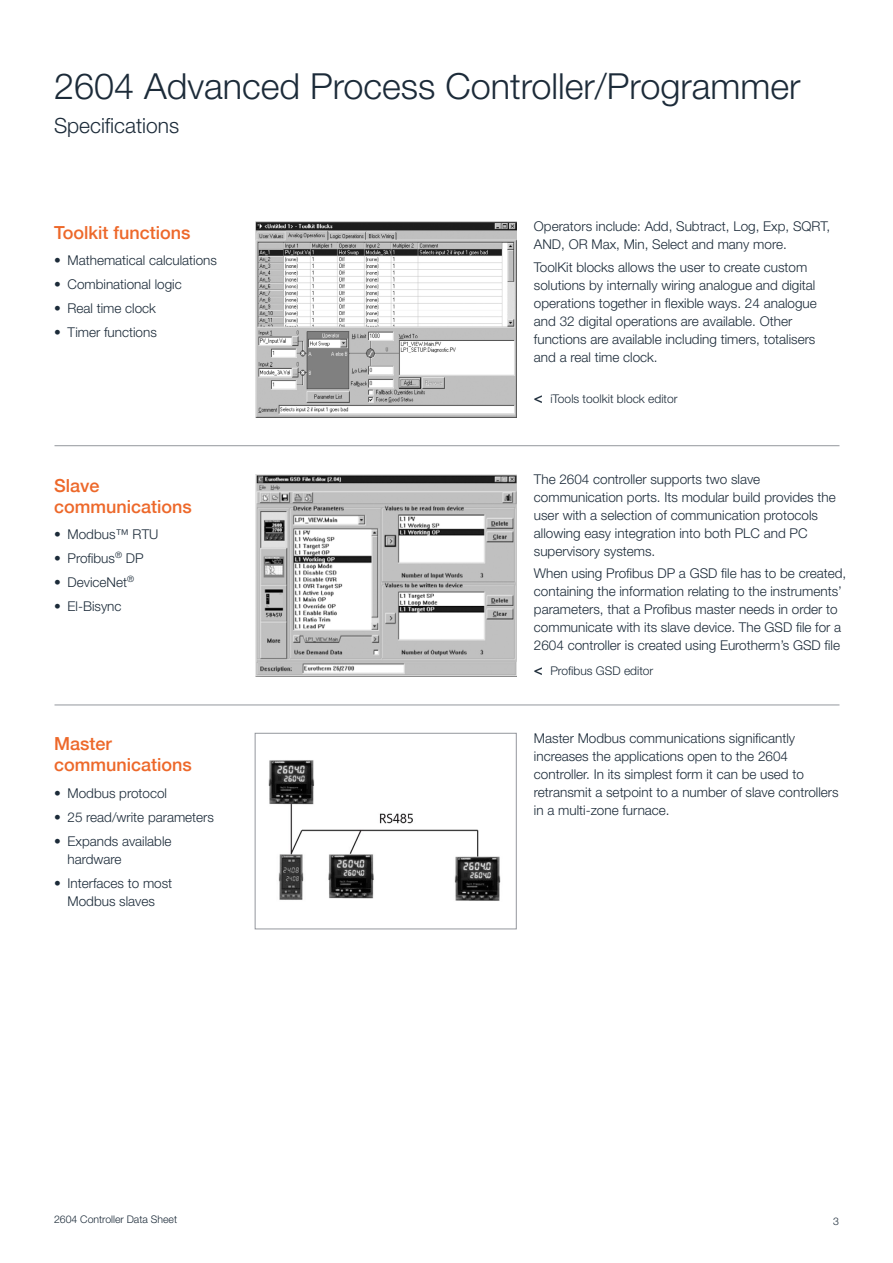
<style>
.page{position:relative;width:893px;height:1263px;background:#fff}
.page>*{position:absolute;margin:0;border:0;box-sizing:border-box;transform-origin:0 0}
.Table_Title_Bold{font:300 36px "Helvetica Neue LT Std";color:#1c2b39}
.Table_Title_Bold-2{font:300 21px "Helvetica Neue LT Std";color:#1c2b39}
.Orange_Subheads_12_1{font:500 18px/21px "Helvetica Neue";color:#ed682a}
.Body_9_12{font:300 13.5px/18px "Helvetica Neue LT Std";color:#1c2b39}
.Image_Caption{font:300 12px "Helvetica Neue LT Std";color:#1c2b39}
.t1{font:300 10.5px "Helvetica Neue LT Std";color:#1c2b39}
.s1{font-weight:500;font-size:15px}
</style>
<div class="page">
<img style="left:255px;top:221px;width:261px;height:196px">
<img style="left:255px;top:474px;width:261px;height:203px">
<img style="left:268px;top:760px;width:233px;height:141px">
<div style="left:255px;top:733px;width:262px;height:196px;border:1px solid #94979d"></div>
<hr style="left:55px;top:445px;width:784px;height:1px;background:#94979d">
<hr style="left:55px;top:704px;width:784px;height:1px;background:#94979d">
<p class="Table_Title_Bold" style="left:54px;top:64px;width:748px">2604 Advanced Process Controller/Programmer</p>
<p class="Table_Title_Bold-2" style="left:54px;top:112px;width:127px">Specifications</p>
<p class="Orange_Subheads_12_1" style="left:54px;top:221px;width:138px">Toolkit functions</p>
<p class="Body_9_12" style="left:54px;top:251px;width:165px">• Mathematical calculations</p>
<p class="Body_9_12" style="left:54px;top:275px;width:129px">• Combinational logic</p>
<p class="Body_9_12" style="left:54px;top:299px;width:104px">• Real time clock</p>
<p class="Body_9_12" style="left:54px;top:323px;width:104px">• Timer functions</p>
<p class="Orange_Subheads_12_1" style="left:54px;top:473px;width:139px">Slave communications</p>
<p class="Body_9_12" style="left:54px;top:525px;width:106px">• Modbus™ RTU</p>
<p class="Body_9_12" style="left:54px;top:549px;width:91px">• Profibus<sup>®</sup> DP</p>
<p class="Body_9_12" style="left:54px;top:573px;width:82px">• DeviceNet<sup>®</sup></p>
<p class="Body_9_12" style="left:54px;top:597px;width:69px">• El-Bisync</p>
<p class="Orange_Subheads_12_1" style="left:54px;top:732px;width:139px">Master communications</p>
<p class="Body_9_12" style="left:54px;top:784px;width:115px">• Modbus protocol</p>
<p class="Body_9_12" style="left:54px;top:808px;width:162px">• 25 read/write parameters</p>
<p class="Body_9_12" style="left:68px;top:832px;width:106px;text-indent:-14px">• Expands available hardware</p>
<p class="Body_9_12" style="left:54px;top:874px;width:120px;text-align:center">• Interfaces to most<br>Modbus slaves</p>
<p class="Body_9_12" style="left:534px;top:217px;width:298px">Operators include: Add, Subtract, Log, Exp, SQRT,<br>AND, OR Max, Min, Select and many more.</p>
<p class="Body_9_12" style="left:534px;top:257px;width:284px">ToolKit blocks allows the user to create custom solutions by internally wiring analogue and digital operations together in flexible ways. 24 analogue and 32 digital operations are available. Other functions are available including timers, totalisers and a real time clock.</p>
<p class="Image_Caption" style="left:534px;top:391px;width:145px"><span class="s1">&lt;</span> iTools toolkit block editor</p>
<p class="Body_9_12" style="left:534px;top:470px;width:303px">The 2604 controller supports two slave communication ports. Its modular build provides the user with a selection of communication protocols allowing easy integration into both PLC and PC supervisory systems.</p>
<p class="Body_9_12" style="left:534px;top:564px;width:314px">When using Profibus DP a GSD file has to be created, containing the information relating to the instruments’ parameters, that a Profibus master needs in order to communicate with its slave device. The GSD file for a 2604 controller is created using Eurotherm’s GSD file</p>
<p class="Image_Caption" style="left:534px;top:663px;width:121px"><span class="s1">&lt;</span> Profibus GSD editor</p>
<p class="Body_9_12" style="left:534px;top:729px;width:306px">Master Modbus communications significantly increases the applications open to the 2604 controller. In its simplest form it can be used to retransmit a setpoint to a number of slave controllers in a multi-zone furnace.</p>
<p class="t1" style="left:54px;top:1213px;width:125px">2604 Controller Data Sheet</p>
<p class="t1" style="left:833px;top:1215px;width:7px">3</p>
</div>
